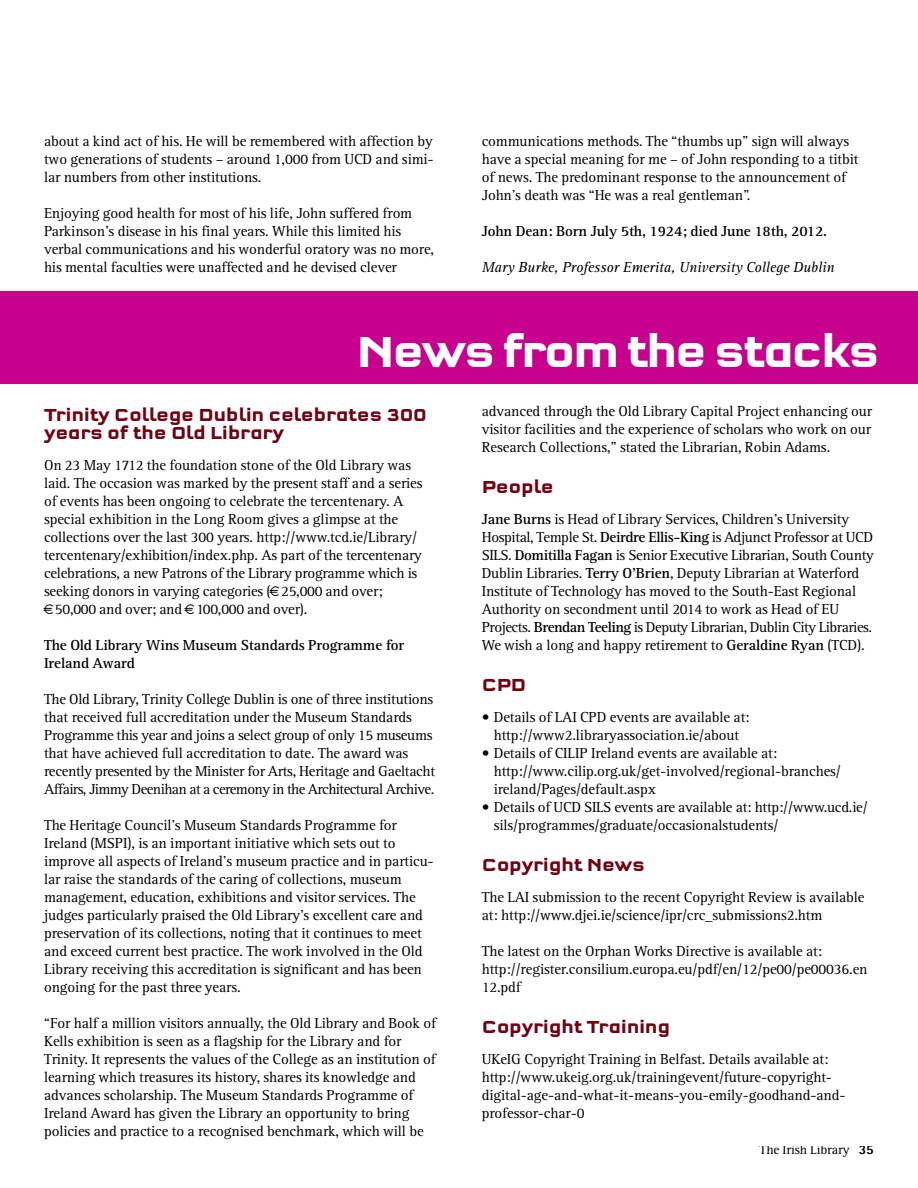
<style>
.page{position:relative;width:918px;height:1188px;background:#fff}
.page>*{position:absolute;margin:0;border:0;box-sizing:border-box;transform-origin:0 0}
.t1{font:700 45px "Q Type Square";letter-spacing:-.07em;color:#fff}
.t2{font:700 18px/18px "Q Type Square";letter-spacing:-.025em;color:#720011}
.t3{font:15px/18px "Rotis Serif";letter-spacing:-.01em;color:#000}
.t4{font:700 15px/18px "Rotis Serif";letter-spacing:-.01em;color:#000}
.t5{font:italic 15px "Rotis Serif";letter-spacing:-.005em;color:#000}
.t6{font:13.5px "Rotis Serif";letter-spacing:-.01em;color:#000}
.s1{font-weight:700}
.s2{font-family:"Rotis Sans Serif";font-weight:800}
</style>
<div class="page">
<div style="left:0;top:292px;width:918px;height:92px;background:#c7008e"></div>
<p class="t3" style="left:44px;top:133px;width:391px;text-align:justify">about a kind act of his. He will be remembered with affection by two generations of students – around 1,000 from UCD and simi&shy;lar numbers from other institutions.</p>
<p class="t3" style="left:44px;top:205px;width:392px">Enjoying good health for most of his life, John suffered from Parkinson’s disease in his final years. While this limited his verbal communications and his wonderful oratory was no more, his mental faculties were unaffected and he devised clever</p>
<p class="t3" style="left:482px;top:133px;width:378px">communications methods. The “thumbs up” sign will always have a special meaning for me – of John responding to a titbit of news. The predominant response to the announcement of John’s death was “He was a real gentleman”.</p>
<p class="t4" style="left:482px;top:223px;width:347px">John Dean: Born July 5th, 1924; died June 18th, 2012.</p>
<p class="t5" style="left:482px;top:262px;width:354px">Mary Burke, Professor Emerita, University College Dublin</p>
<h1 class="t1" style="left:356px;top:333px;width:526px">News from the stacks</h1>
<p class="t2" style="left:44px;top:407px;width:384px">Trinity College Dublin celebrates 300 years of the Old Library</p>
<p class="t3" style="left:44px;top:457px;width:369px">On 23 May 1712 the foundation stone of the Old Library was</p>
<p class="t3" style="left:44px;top:475px;width:380px">laid. The occasion was marked by the present staff and a series</p>
<p class="t3" style="left:44px;top:493px;width:361px">of events has been ongoing to celebrate the tercentenary. A</p>
<p class="t3" style="left:44px;top:511px;width:356px">special exhibition in the Long Room gives a glimpse at the</p>
<p class="t3" style="left:44px;top:529px;width:375px">collections over the last 300 years. http://www.tcd.ie/Library/</p>
<p class="t3" style="left:44px;top:547px;width:379px">tercentenary/exhibition/index.php. As part of the tercentenary</p>
<p class="t3" style="left:44px;top:565px;width:375px">celebrations, a new Patrons of the Library programme which is</p>
<p class="t3" style="left:44px;top:583px;width:340px">seeking donors in varying categories ( 25,000 and over;</p>
<p class="t3" style="left:55px;top:601px;width:254px">50,000 and over; and 100,000 and over).</p>
<p class="t4" style="left:44px;top:637px;width:362px">The Old Library Wins Museum Standards Programme for<br>Ireland Award</p>
<p class="t3" style="left:44px;top:691px;width:393px">The Old Library, Trinity College Dublin is one of three institutions that received full accreditation under the Museum Standards Programme this year and joins a select group of only 15 museums that have achieved full accreditation to date. The award was recently presented by the Minister for Arts, Heritage and Gaeltacht Affairs, Jimmy Deenihan at a ceremony in the Architectural Archive.</p>
<p class="t3" style="left:44px;top:817px;width:391px">The Heritage Council’s Museum Standards Programme for Ireland (MSPI), is an important initiative which sets out to improve all aspects of Ireland’s museum practice and in particu&shy;lar raise the standards of the caring of collections, museum management, education, exhibitions and visitor services. The judges particularly praised the Old Library’s excellent care and preservation of its collections, noting that it continues to meet and exceed current best practice. The work involved in the Old Library receiving this accreditation is significant and has been ongoing for the past three years.</p>
<p class="t3" style="left:44px;top:1015px;width:394px">“For half a million visitors annually, the Old Library and Book of Kells exhibition is seen as a flagship for the Library and for Trinity. It represents the values of the College as an institution of learning which treasures its history, shares its knowledge and advances scholarship. The Museum Standards Programme of Ireland Award has given the Library an opportunity to bring policies and practice to a recognised benchmark, which will be</p>
<p class="t3" style="left:482px;top:403px;width:392px;text-align:justify">advanced through the Old Library Capital Project enhancing our visitor facilities and the experience of scholars who work on our Research Collections,” stated the Librarian, Robin Adams.</p>
<p class="t2" style="left:482px;top:479px;width:74px">People</p>
<p class="t3" style="left:482px;top:511px;width:394px"><span class="s1">Jane Burns</span> is Head of Library Services, Children’s University Hospital, Temple St. <span class="s1">Deirdre Ellis-King</span> is Adjunct Professor at UCD SILS. <span class="s1">Domitilla Fagan</span> is Senior Executive Librarian, South County Dublin Libraries. <span class="s1">Terry O'Brien</span>, Deputy Librarian at Waterford Institute of Technology has moved to the South-East Regional Authority on secondment until 2014 to work as Head of EU Projects. <span class="s1">Brendan Teeling</span> is Deputy Librarian, Dublin City Libraries.<br>We wish a long and happy retirement to <span class="s1">Geraldine Ryan</span> (TCD).</p>
<p class="t2" style="left:482px;top:677px;width:46px">CPD</p>
<p class="t3" style="left:482px;top:709px;width:270px;text-align:center">• Details of LAI CPD events are available at: http://www2.libraryassociation.ie/about</p>
<p class="t3" style="left:494px;top:745px;width:349px;text-indent:-12px">• Details of CILIP Ireland events are available at: http://www.cilip.org.uk/get-involved/regional-branches/ ireland/Pages/default.aspx</p>
<p class="t3" style="left:494px;top:799px;width:375px;text-indent:-12px">• Details of UCD SILS events are available at: http://www.ucd.ie/ sils/programmes/graduate/occasionalstudents/</p>
<p class="t2" style="left:482px;top:857px;width:165px">Copyright News</p>
<p class="t3" style="left:482px;top:889px;width:384px">The LAI submission to the recent Copyright Review is available at: http://www.djei.ie/science/ipr/crc_submissions2.htm</p>
<p class="t3" style="left:482px;top:943px;width:387px">The latest on the Orphan Works Directive is available at: http://register.consilium.europa.eu/pdf/en/12/pe00/pe00036.en<br>12.pdf</p>
<p class="t2" style="left:482px;top:1019px;width:190px">Copyright Training</p>
<p class="t3" style="left:482px;top:1051px;width:365px">UKeIG Copyright Training in Belfast. Details available at: http://www.ukeig.org.uk/trainingevent/future-copyright&shy;digital-age-and-what-it-means-you-emily-goodhand-and&shy;professor-char-0</p>
<p class="t6" style="left:759px;top:1145px;width:116px">The Irish Library <span class="s2">35</span></p>
</div>
